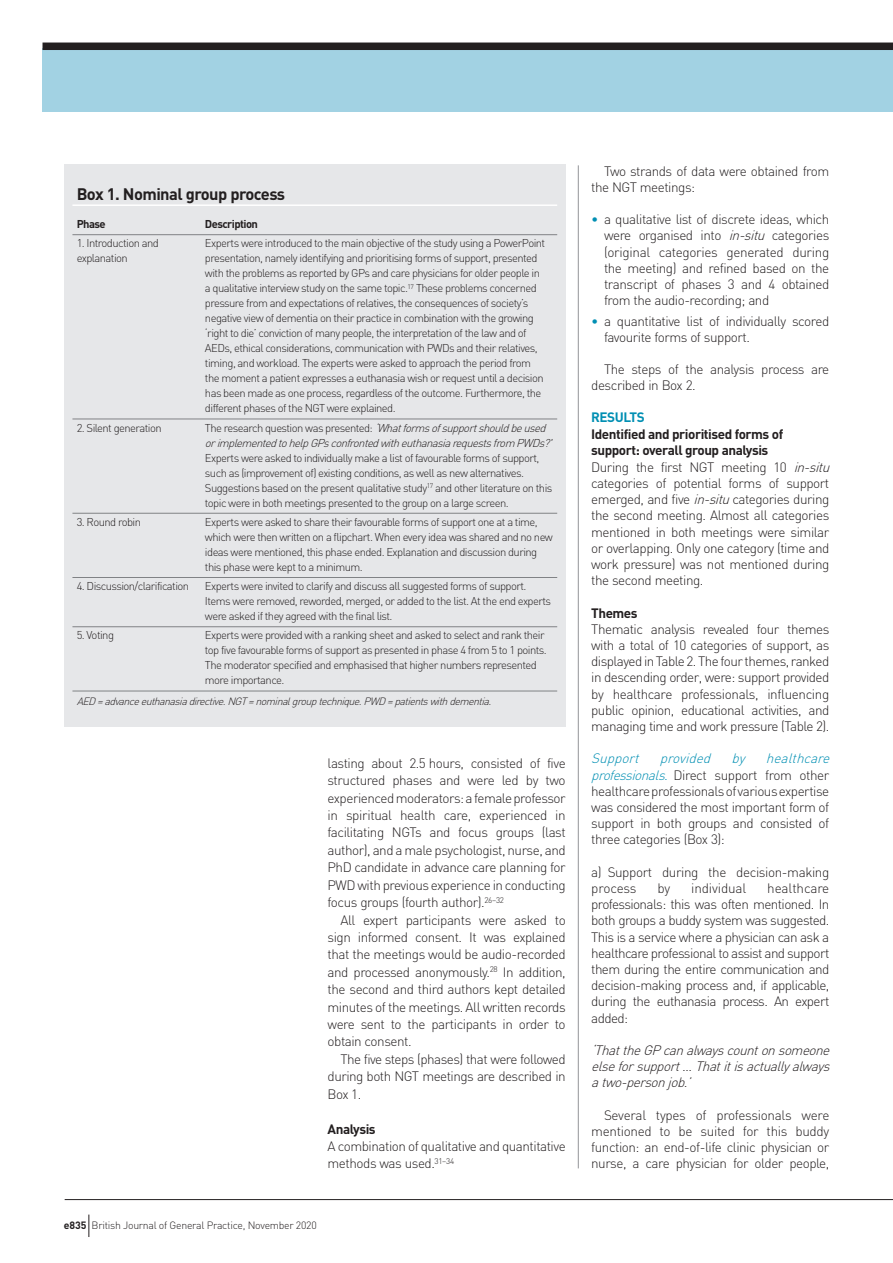
<style>
.page{position:relative;width:893px;height:1263px;background:#fff}
.page>*{position:absolute;margin:0;border:0;box-sizing:border-box;transform-origin:0 0}
.t1{font:700 16.5px "DIN";letter-spacing:-.035em;color:#231f20}
.t2{font:300 13.5px/16.2px "DIN";letter-spacing:-.035em;color:#231f20;text-align:justify}
.t3{font:italic 300 13.5px/16.2px "DIN";color:#231f20;text-align:justify}
.t4{font:italic 300 13.5px "DIN";color:#008fb3}
.t5{font:700 13.5px "DIN";letter-spacing:-.035em;color:#231f20}
.t6{font:300 13.5px "DIN";letter-spacing:-.01em;color:#231f20}
.t7{font:700 13.5px "DIN";letter-spacing:-.035em;color:#008fb3}
.t8{font:300 11.25px/15px "DIN";letter-spacing:-.05em;color:#231f20}
.t9{font:italic 300 11.25px/15px "DIN";color:#231f20}
.t10{font:700 11.25px "DIN";letter-spacing:-.05em;color:#231f20}
.t11{font:italic 300 10.5px "DIN";color:#231f20}
.t12{font:300 10.5px "DIN";letter-spacing:-.025em;color:#231f20}
.s1{font-style:normal}
.s2{font-weight:700}
.s3{color:#008fb3}
.s4{font-style:italic}
.s5{font-style:italic;color:#008fb3}
</style>
<div class="page">
<div style="left:43px;top:48px;width:850px;height:64px;background:#a2d2e3"></div>
<div style="left:43px;top:43px;width:850px;height:7px;background:#231f20"></div>
<hr style="left:578px;top:165px;width:1px;height:1003px;background:#939598">
<div style="left:64px;top:165px;width:502px;height:562px;background:#e6e7e9"></div>
<hr style="left:72px;top:204px;width:485px;height:2px;background:#fff">
<hr style="left:72px;top:234px;width:485px;height:1px;background:#808285">
<hr style="left:72px;top:419px;width:485px;height:1px;background:#808285">
<hr style="left:72px;top:513px;width:485px;height:1px;background:#808285">
<hr style="left:72px;top:577px;width:485px;height:1px;background:#808285">
<hr style="left:72px;top:626px;width:485px;height:1px;background:#808285">
<hr style="left:72px;top:691px;width:485px;height:1px;background:#808285">
<svg style="left:88px;top:1214px;width:1px;height:23px"></svg>
<hr style="left:65px;top:1199px;width:828px;height:1px;background:#231f20">
<p class="t1" style="left:77px;top:184px;width:210px">Box 1. Nominal group process</p>
<p class="t10" style="left:77px;top:217px;width:31px">Phase</p>
<p class="t10" style="left:205px;top:217px;width:55px">Description</p>
<p class="t8" style="left:77px;top:236px;width:84px">1. Introduction and</p>
<p class="t8" style="left:205px;top:236px;width:342px">Experts were introduced to the main objective of the study using a PowerPoint</p>
<p class="t8" style="left:77px;top:251px;width:53px">explanation</p>
<p class="t8" style="left:205px;top:251px;width:340px">presentation, namely identifying and prioritising forms of support, presented with the problems as reported by GPs and care physicians for older people in a qualitative interview study on the same topic.<sup>17</sup> These problems concerned pressure from and expectations of relatives, the consequences of society’s negative view of dementia on their practice in combination with the growing ‘right to die’ conviction of many people, the interpretation of the law and of AEDs, ethical considerations, communication with PWDs and their relatives, timing, and workload. The experts were asked to approach the period from the moment a patient expresses a euthanasia wish or request until a decision has been made as one process, regardless of the outcome. Furthermore, the different phases of the NGT were explained.</p>
<p class="t8" style="left:77px;top:420px;width:87px">2. Silent generation</p>
<p class="t9" style="left:205px;top:420px;width:352px"><span class="s1">The research question was presented:</span> ‘Whatformsofsupportshouldbeused orimplementedtohelpGPsconfrontedwitheuthanasiarequestsfrom PWDs?'</p>
<p class="t8" style="left:205px;top:450px;width:349px">Experts were asked to individually make a list of favourable forms of support, such as (improvement of) existing conditions, as well as new alternatives.<br>Suggestions based on the present qualitative study<sup>17</sup> and other literature on this topic were in both meetings presented to the group on a large screen.</p>
<p class="t8" style="left:77px;top:514px;width:66px">3. Round robin</p>
<p class="t8" style="left:205px;top:514px;width:349px">Experts were asked to share their favourable forms of support one at a time, which were then written on a flipchart. When every idea was shared and no new ideas were mentioned, this phase ended. Explanation and discussion during this phase were kept to a minimum.</p>
<p class="t8" style="left:77px;top:578px;width:114px">4. Discussion/clarification</p>
<p class="t8" style="left:205px;top:578px;width:348px">Experts were invited to clarify and discuss all suggested forms of support.<br>Items were removed, reworded, merged, or added to the list. At the end experts were asked if they agreed with the final list.</p>
<p class="t8" style="left:77px;top:628px;width:39px">5. Voting</p>
<p class="t8" style="left:205px;top:628px;width:343px">Experts were provided with a ranking sheet and asked to select and rank their top five favourable forms of support as presented in phase 4 from 5 to 1 points.<br>The moderator specified and emphasised that higher numbers represented more importance.</p>
<p class="t11" style="left:77px;top:695px;width:419px">AED=advanceeuthanasiadirective.NGT=nominalgrouptechnique.PWD=patientswithdementia.</p>
<p class="t2" style="left:328px;top:754px;width:240px;line-height:17.4px">lasting about 2.5 hours, consisted of five structured phases and were led by two experienced moderators: a female professor in spiritual health care, experienced in facilitating NGTs and focus groups (last author), and a male psychologist, nurse, and PhD candidate in advance care planning for PWD with previous experience in conducting focus groups (fourth author).<sup>26–32</sup></p>
<p class="t2" style="left:328px;top:911px;width:240px;line-height:17.4px;text-indent:13px">All expert participants were asked to sign informed consent. It was explained that the meetings would be audio-recorded and processed anonymously.<sup>28</sup> In addition, the second and third authors kept detailed minutes of the meetings. All written records were sent to the participants in order to obtain consent.</p>
<p class="t2" style="left:328px;top:1050px;width:240px;line-height:17.4px;text-indent:13px">The five steps (phases) that were followed during both NGT meetings are described in Box 1.</p>
<p class="t5" style="left:328px;top:1120px;width:50px">Analysis</p>
<p class="t2" style="left:328px;top:1137px;width:240px;line-height:17.4px">A combination of qualitative and quantitative methods was used.<sup>31–34</sup></p>
<p class="t12" style="left:64px;top:1219px;width:254px"><span class="s2">e835</span> British Journal of General Practice, November 2020</p>
<p class="t2" style="left:591px;top:162px;width:240px;text-indent:13px">Two strands of data were obtained from the NGT meetings:</p>
<p class="t2" style="left:604px;top:211px;width:227px;text-indent:-13px"><span class="s3">•</span> a qualitative list of discrete ideas, which were organised into <span class="s4">in-situ</span> categories (original categories generated during the meeting) and refined based on the transcript of phases 3 and 4 obtained from the audio-recording; and</p>
<p class="t2" style="left:604px;top:312px;width:227px;text-indent:-13px"><span class="s3">•</span> a quantitative list of individually scored favourite forms of support.</p>
<p class="t2" style="left:591px;top:361px;width:240px;text-indent:13px">The steps of the analysis process are described in Box 2.</p>
<p class="t7" style="left:591px;top:408px;width:55px">RESULTS</p>
<p class="t2" style="left:591px;top:426px;width:244px;text-align:left"><span class="s2">Identified and prioritised forms of support: overall group analysis<br></span>During the first NGT meeting 10 <span class="s4">in-situ </span>categories of potential forms of support emerged, and five <span class="s4">in-situ</span>categories during the second meeting. Almost all categories mentioned in both meetings were similar or overlapping. Only one category (time and work pressure) was not mentioned during the second meeting.</p>
<p class="t5" style="left:591px;top:604px;width:48px">Themes</p>
<p class="t2" style="left:591px;top:621px;width:240px">Thematic analysis revealed four themes with a total of 10 categories of support, as displayed in Table 2. The four themes, ranked in descending order, were: support provided by healthcare professionals, influencing public opinion, educational activities, and managing time and work pressure (Table 2).</p>
<p class="t4" style="left:591px;top:750px;width:53px">Support</p>
<p class="t4" style="left:660px;top:750px;width:56px">provided</p>
<p class="t4" style="left:731px;top:750px;width:19px">by</p>
<p class="t2" style="left:591px;top:750px;width:244px;text-align:left;text-indent:175px"><span class="s5">healthcare professionals.</span> Direct support from other healthcare professionals of various expertise was considered the most important form of support in both groups and consisted of three categories (Box 3):</p>
<p class="t2" style="left:591px;top:864px;width:240px">a) Support during the decision-making process</p>
<p class="t2" style="left:591px;top:880px;width:240px;text-indent:176px">healthcare professionals: this was often mentioned. In both groups a buddy system was suggested.<br>This is a service where a physician can ask a healthcare professional to assist and support them during the entire communication and decision-making process and, if applicable, during the euthanasia process. An expert added:</p>
<p class="t3" style="left:591px;top:1042px;width:244px">‘ThattheGPcanalwayscountonsomeone elseforsupport… Thatitisactuallyalways atwo-personjob.’</p>
<p class="t2" style="left:591px;top:1107px;width:240px;text-indent:13px">Several types of professionals were mentioned to be suited for this buddy function: an end-of-life clinic physician or nurse, a care physician for older people,</p>
<p class="t2" style="left:657px;top:880px;width:14px">by</p>
<p class="t6" style="left:691px;top:880px;width:57px">individual</p>
</div>
